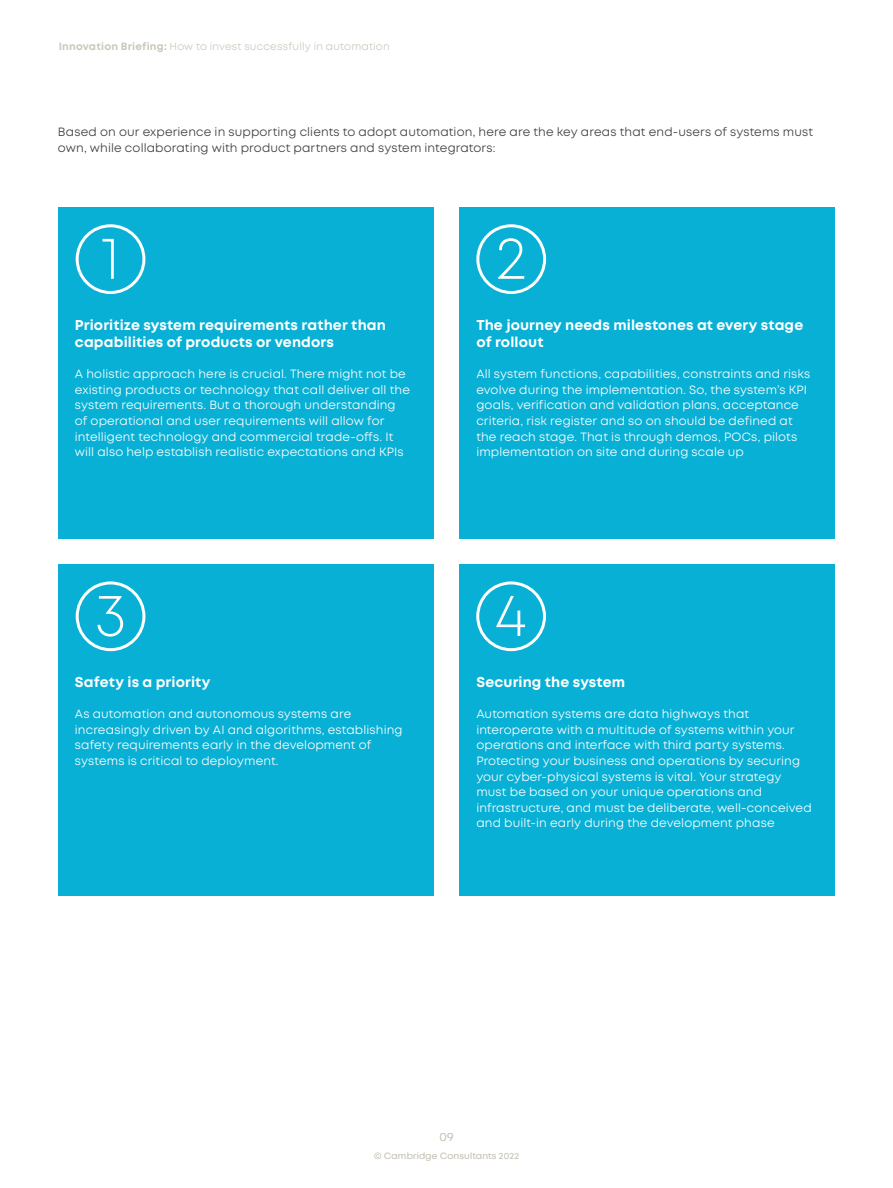
<style>
.page{position:relative;width:893px;height:1188px;background:#fff}
.page>*{position:absolute;margin:0;border:0;box-sizing:border-box;transform-origin:0 0}
.TOC_CC-CGi_00_Key_No{font:300 60px "Mont";color:#fff}
._03_CC-CGi_Sub_Subhe{font:700 14.25px/17.1px "Mont";letter-spacing:.01em;color:#fff}
._04_CC-CGi_Body_copy{font:12px/15.6px "Mont";letter-spacing:.01em;color:#fff}
._04_CC-CGi_Body_copy-2{font:12px/15.6px "Mont";letter-spacing:.01em;color:#3e3e3f}
.t1{font:12px "Mont";color:#ccc8bb}
.t2{font:10.5px "Mont";letter-spacing:.015em;color:#ccc8bb}
.t3{font:9px "Mont";letter-spacing:.02em;color:#ccc8bb}
.s1{font-weight:700}
</style>
<div class="page">
<div style="left:59px;top:207px;width:375px;height:332px;background:#08b0d5"></div>
<div style="left:459px;top:207px;width:375px;height:332px;background:#08b0d5"></div>
<div style="left:59px;top:564px;width:375px;height:332px;background:#08b0d5"></div>
<div style="left:459px;top:564px;width:375px;height:332px;background:#08b0d5"></div>
<div style="left:76px;top:224px;width:69px;height:70px;border:3px solid #fff;border-radius:50%"></div>
<div style="left:476px;top:224px;width:70px;height:70px;border:3px solid #fff;border-radius:50%"></div>
<div style="left:76px;top:581px;width:69px;height:70px;border:3px solid #fff;border-radius:50%"></div>
<div style="left:476px;top:581px;width:70px;height:70px;border:3px solid #fff;border-radius:50%"></div>
<p class="t2" style="left:59px;top:40px;width:333px"><span class="s1">Innovation Briefing:</span> How to invest successfully in automation</p>
<p class="_04_CC-CGi_Body_copy-2" style="left:58px;top:124px;width:757px">Based on our experience in supporting clients to adopt automation, here are the key areas that end-users of systems must own, while collaborating with product partners and system integrators:</p>
<p class="TOC_CC-CGi_00_Key_No" style="left:101px;top:220px;width:20px">1</p>
<p class="TOC_CC-CGi_00_Key_No" style="left:496px;top:220px;width:32px">2</p>
<p class="_03_CC-CGi_Sub_Subhe" style="left:75px;top:316px;width:313px">Prioritize system requirements rather than capabilities of products or vendors</p>
<p class="_04_CC-CGi_Body_copy" style="left:75px;top:366px;width:337px">A holistic approach here is crucial. There might not be existing products or technology that call deliver all the system requirements. But a thorough understanding of operational and user requirements will allow for intelligent technology and commercial trade-offs. It will also help establish realistic expectations and KPIs</p>
<p class="_03_CC-CGi_Sub_Subhe" style="left:476px;top:316px;width:328px">The journey needs milestones at every stage of rollout</p>
<p class="_04_CC-CGi_Body_copy" style="left:476px;top:366px;width:335px">All system functions, capabilities, constraints and risks evolve during the implementation. So, the system’s KPI goals, verification and validation plans, acceptance criteria, risk register and so on should be defined at the reach stage. That is through demos, POCs, pilots implementation on site and during scale up</p>
<p class="TOC_CC-CGi_00_Key_No" style="left:95px;top:577px;width:33px">3</p>
<p class="TOC_CC-CGi_00_Key_No" style="left:495px;top:577px;width:33px">4</p>
<p class="_03_CC-CGi_Sub_Subhe" style="left:75px;top:674px;width:137px">Safety is a priority</p>
<p class="_04_CC-CGi_Body_copy" style="left:75px;top:706px;width:329px">As automation and autonomous systems are increasingly driven by AI and algorithms, establishing safety requirements early in the development of systems is critical to deployment.</p>
<p class="_03_CC-CGi_Sub_Subhe" style="left:476px;top:674px;width:150px">Securing the system</p>
<p class="_04_CC-CGi_Body_copy" style="left:476px;top:706px;width:337px">Automation systems are data highways that interoperate with a multitude of systems within your operations and interface with third party systems.<br>Protecting your business and operations by securing your cyber-physical systems is vital. Your strategy must be based on your unique operations and infrastructure, and must be deliberate, well-conceived and built-in early during the development phase</p>
<p class="t1" style="left:440px;top:1129px;width:16px">09</p>
<p class="t3" style="left:374px;top:1150px;width:146px">© Cambridge Consultants 2022</p>
</div>
